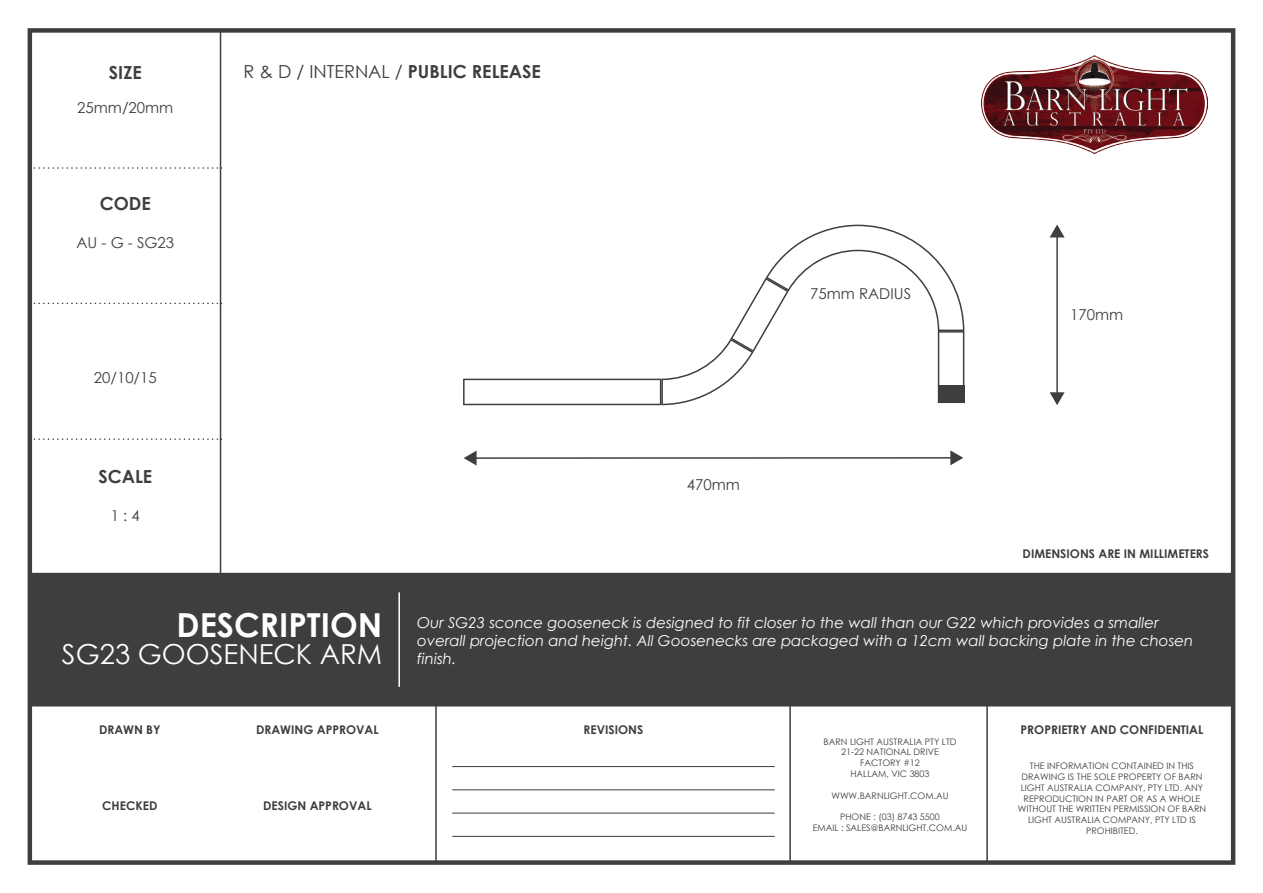
<style>
.page{position:relative;width:1263px;height:893px;background:#fff}
.page>*{position:absolute;margin:0;border:0;box-sizing:border-box;transform-origin:0 0}
.t1{font:700 33px "Century Gothic";color:#fff}
.t2{font:27.6px "Century Gothic";color:#fff}
.t3{font:18px "Century Gothic";color:#3e3e3f}
.t4{font:700 18px "Century Gothic";color:#3e3e3f}
.t5{font:italic 15px/18px "Century Gothic";color:#fff}
.t6{font:15px "Century Gothic";color:#3e3e3f}
.t7{font:700 12px "Century Gothic";color:#3e3e3f}
.t8{font:9px/10.8px "Century Gothic";color:#3e3e3f;text-align:center}
.s1{font-weight:700}
</style>
<div class="page">
<div style="left:30px;top:573px;width:1203px;height:133px;background:#3e3e3f"></div>
<div style="left:28px;top:28px;width:1207px;height:837px;border:4px solid #3e3e3f"></div>
<hr style="left:789px;top:706px;width:2px;height:157px;background:#3e3e3f">
<hr style="left:435px;top:706px;width:2px;height:157px;background:#3e3e3f">
<hr style="left:220px;top:32px;width:1px;height:541px;background:#3e3e3f">
<hr style="left:986px;top:706px;width:2px;height:157px;background:#3e3e3f">
<hr style="left:28px;top:705px;width:1205px;height:1px;background:#3e3e3f">
<hr style="left:30px;top:573px;width:1203px;height:1px;background:#3e3e3f">
<hr style="left:452px;top:766px;width:323px;height:1px;background:#3e3e3f">
<hr style="left:452px;top:790px;width:323px;height:1px;background:#3e3e3f">
<hr style="left:452px;top:813px;width:323px;height:1px;background:#3e3e3f">
<hr style="left:452px;top:836px;width:323px;height:1px;background:#3e3e3f">
<hr style="left:398px;top:592px;width:2px;height:95px;background:#fff">
<img style="left:981px;top:56px;width:226px;height:98px">
<hr style="left:474px;top:457px;width:478px;height:2px;background:#3e3e3f">
<svg style="left:464px;top:451px;width:13px;height:15px"></svg>
<svg style="left:950px;top:450px;width:13px;height:15px"></svg>
<hr style="left:1056px;top:235px;width:2px;height:159px;background:#3e3e3f">
<svg style="left:1050px;top:225px;width:14px;height:12px"></svg>
<svg style="left:1050px;top:392px;width:14px;height:13px"></svg>
<svg style="left:30px;top:438px;width:190px;height:2px"></svg>
<svg style="left:30px;top:303px;width:190px;height:1px"></svg>
<svg style="left:30px;top:167px;width:190px;height:2px"></svg>
<svg style="left:463px;top:225px;width:501px;height:180px"></svg>
<h3 class="t4" style="left:109px;top:58px;width:34px">SIZE</h3>
<h3 class="t6" style="left:77px;top:97px;width:98px">25mm/20mm</h3>
<h3 class="t4" style="left:100px;top:190px;width:53px">CODE</h3>
<h3 class="t6" style="left:76px;top:232px;width:99px">AU - G - SG23</h3>
<h3 class="t6" style="left:94px;top:367px;width:64px">20/10/15</h3>
<h3 class="t4" style="left:98px;top:463px;width:56px">SCALE</h3>
<h3 class="t6" style="left:111px;top:506px;width:31px">1 : 4</h3>
<h3 class="t3" style="left:244px;top:59px;width:299px">R &amp; D / INTERNAL / <span class="s1">PUBLIC RELEASE</span></h3>
<h3 class="t6" style="left:687px;top:474px;width:55px">470mm</h3>
<h3 class="t6" style="left:810px;top:283px;width:102px">75mm RADIUS</h3>
<h3 class="t6" style="left:1070px;top:304px;width:55px">170mm</h3>
<h3 class="t7" style="left:1023px;top:544px;width:188px">DIMENSIONS ARE IN MILLIMETERS</h3>
<h1 class="t1" style="left:177px;top:600px;width:207px">DESCRIPTION</h1>
<h2 class="t2" style="left:62px;top:635px;width:322px">SG23 GOOSENECK ARM</h2>
<h3 class="t5" style="left:417px;top:613px;width:778px">Our SG23 sconce gooseneck is designed to fit closer to the wall than our G22 which provides a smaller overall projection and height. All Goosenecks are packaged with a 12cm wall backing plate in the chosen finish.</h3>
<h3 class="t7" style="left:99px;top:720px;width:63px">DRAWN BY</h3>
<h3 class="t7" style="left:584px;top:720px;width:61px">REVISIONS</h3>
<h3 class="t7" style="left:256px;top:720px;width:124px">DRAWING APPROVAL</h3>
<h3 class="t7" style="left:102px;top:796px;width:57px">CHECKED</h3>
<h3 class="t7" style="left:263px;top:796px;width:110px">DESIGN APPROVAL</h3>
<p class="t8" style="left:823px;top:736px;width:134px">BARN LIGHT AUSTRALIA PTY LTD<br>21-22 NATIONAL DRIVE<br>FACTORY #12<br>HALLAM, VIC 3803</p>
<p class="t8" style="left:831px;top:790px;width:119px">WWW.BARNLIGHT.COM.AU</p>
<p class="t8" style="left:813px;top:811px;width:156px">PHONE : (03) 8743 5500<br>EMAIL : SALES@BARNLIGHT.COM.AU</p>
<h3 class="t7" style="left:1020px;top:720px;width:184px">PROPRIETRY AND CONFIDENTIAL</h3>
<p class="t8" style="left:1018px;top:760px;width:190px">THE INFORMATION CONTAINED IN THIS<br>DRAWING IS THE SOLE PROPERTY OF BARN<br>LIGHT AUSTRALIA COMPANY, PTY LTD. ANY<br>REPRODUCTION IN PART OR AS A WHOLE<br>WITHOUT THE WRITTEN PERMISSION OF BARN<br>LIGHT AUSTRALIA COMPANY, PTY LTD IS<br>PROHIBITED.</p>
</div>
